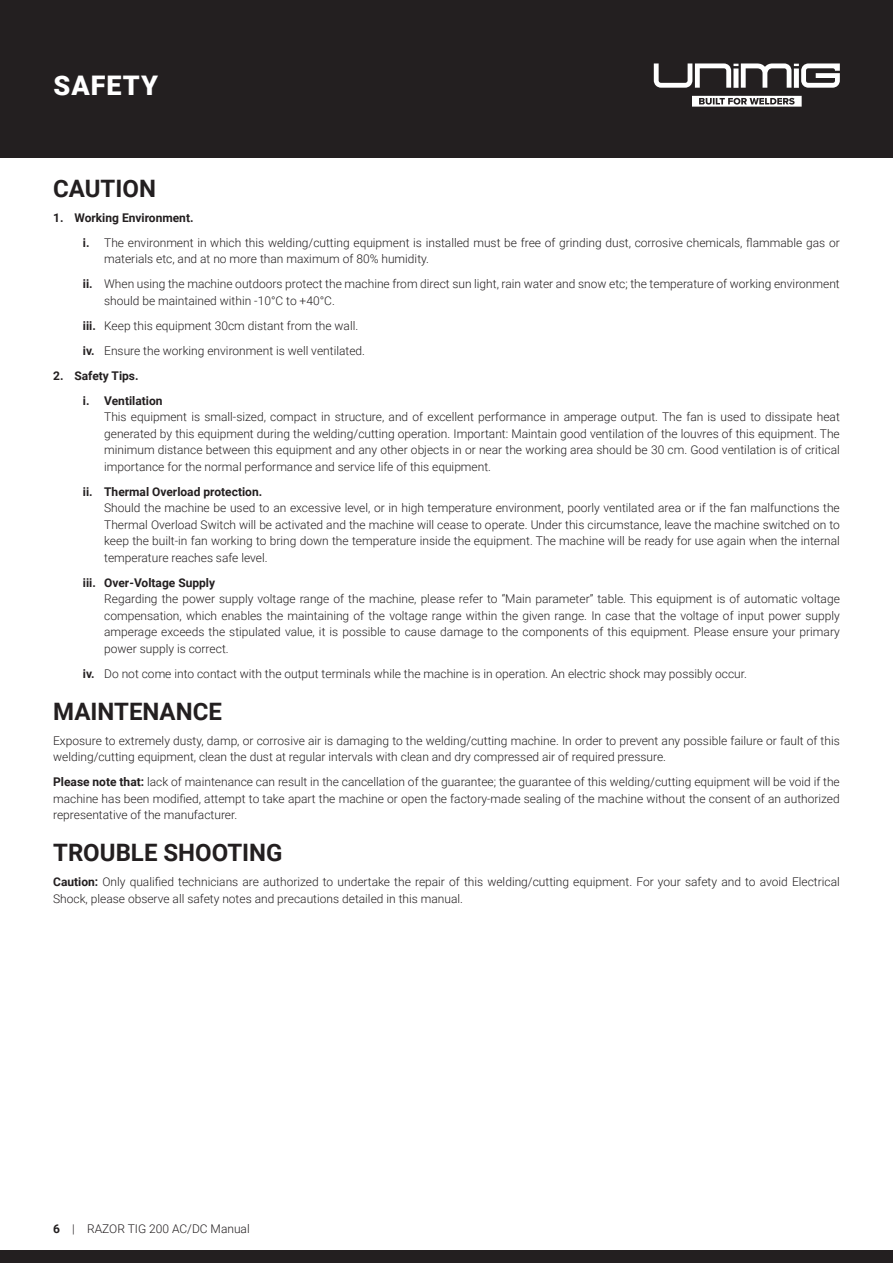
<style>
.page{position:relative;width:893px;height:1263px;background:#fff}
.page>*{position:absolute;margin:0;border:0;box-sizing:border-box;transform-origin:0 0}
.t1{font:900 27px "Roboto";letter-spacing:.035em;color:#fff}
.t2{font:700 24px "Roboto";color:#231f20}
.t3{font:300 12px/16.5px "Roboto";color:#231f20}
.t4{font:700 12px/25px "Roboto";color:#231f20}
.s1{font-weight:700}
</style>
<div class="page">
<div style="left:0;top:1250px;width:893px;height:13px;background:#231f20"></div>
<div style="left:0;top:0;width:893px;height:157px;background:#231f20"></div>
<svg style="left:654px;top:63px;width:186px;height:25px"></svg>
<svg style="left:692px;top:96px;width:110px;height:11px"></svg>
<h1 class="t1" style="left:54px;top:67px;width:106px">SAFETY</h1>
<h2 class="t2" style="left:53px;top:171px;width:104px">CAUTION</h2>
<p class="t3" style="left:83px;top:204px;width:758px;line-height:25px;text-indent:-30px"><span class="s1">1. Working Environment.<br>i.</span> The environment in which this welding/cutting equipment is installed must be free of grinding dust, corrosive chemicals, flammable gas or</p>
<p class="t3" style="left:83px;top:246px;width:758px;line-height:25px;text-indent:21px">materials etc, and at no more than maximum of 80% humidity.<br><span class="s1">ii.</span> When using the machine outdoors protect the machine from direct sun light, rain water and snow etc; the temperature of working environment</p>
<p class="t3" style="left:83px;top:287px;width:284px;line-height:25px;text-indent:21px">should be maintained within -10°C to +40°C.<br><span class="s1">iii.</span> Keep this equipment 30cm distant from the wall. <span class="s1">iv.</span> Ensure the working environment is well ventilated.</p>
<p class="t4" style="left:83px;top:362px;width:81px;text-indent:-30px">2. Safety Tips.<br>i. Ventilation</p>
<p class="t3" style="left:104px;top:408px;width:737px;text-align:justify">This equipment is small-sized, compact in structure, and of excellent performance in amperage output. The fan is used to dissipate heat generated by this equipment during the welding/cutting operation. Important: Maintain good ventilation of the louvres of this equipment. The minimum distance between this equipment and any other objects in or near the working area should be 30 cm. Good ventilation is of critical importance for the normal performance and service life of this equipment.</p>
<p class="t4" style="left:83px;top:478px;width:181px">ii. Thermal Overload protection.</p>
<p class="t3" style="left:104px;top:499px;width:737px;text-align:justify">Should the machine be used to an excessive level, or in high temperature environment, poorly ventilated area or if the fan malfunctions the Thermal Overload Switch will be activated and the machine will cease to operate. Under this circumstance, leave the machine switched on to keep the built-in fan working to bring down the temperature inside the equipment. The machine will be ready for use again when the internal temperature reaches safe level.</p>
<p class="t4" style="left:83px;top:569px;width:134px">iii. Over-Voltage Supply</p>
<p class="t3" style="left:104px;top:590px;width:737px;text-align:justify">Regarding the power supply voltage range of the machine, please refer to “Main parameter” table. This equipment is of automatic voltage compensation, which enables the maintaining of the voltage range within the given range. In case that the voltage of input power supply amperage exceeds the stipulated value, it is possible to cause damage to the components of this equipment. Please ensure your primary power supply is correct.</p>
<p class="t3" style="left:83px;top:665px;width:666px"><span class="s1">iv.</span> Do not come into contact with the output terminals while the machine is in operation. An electric shock may possibly occur.</p>
<h2 class="t2" style="left:53px;top:694px;width:170px">MAINTENANCE</h2>
<p class="t3" style="left:53px;top:732px;width:788px">Exposure to extremely dusty, damp, or corrosive air is damaging to the welding/cutting machine. In order to prevent any possible failure or fault of this welding/cutting equipment, clean the dust at regular intervals with clean and dry compressed air of required pressure.</p>
<p class="t3" style="left:53px;top:773px;width:788px;text-align:justify"><span class="s1">Please note that:</span> lack of maintenance can result in the cancellation of the guarantee; the guarantee of this welding/cutting equipment will be void if the machine has been modified, attempt to take apart the machine or open the factory-made sealing of the machine without the consent of an authorized representative of the manufacturer.</p>
<h2 class="t2" style="left:53px;top:836px;width:231px">TROUBLE SHOOTING</h2>
<p class="t3" style="left:53px;top:873px;width:788px"><span class="s1">Caution:</span> Only qualified technicians are authorized to undertake the repair of this welding/cutting equipment. For your safety and to avoid Electrical<br>Shock, please observe all safety notes and precautions detailed in this manual.</p>
<p class="t3" style="left:53px;top:1220px;width:198px"><span class="s1">6</span> | RAZOR TIG 200 AC/DC Manual</p>
</div>
